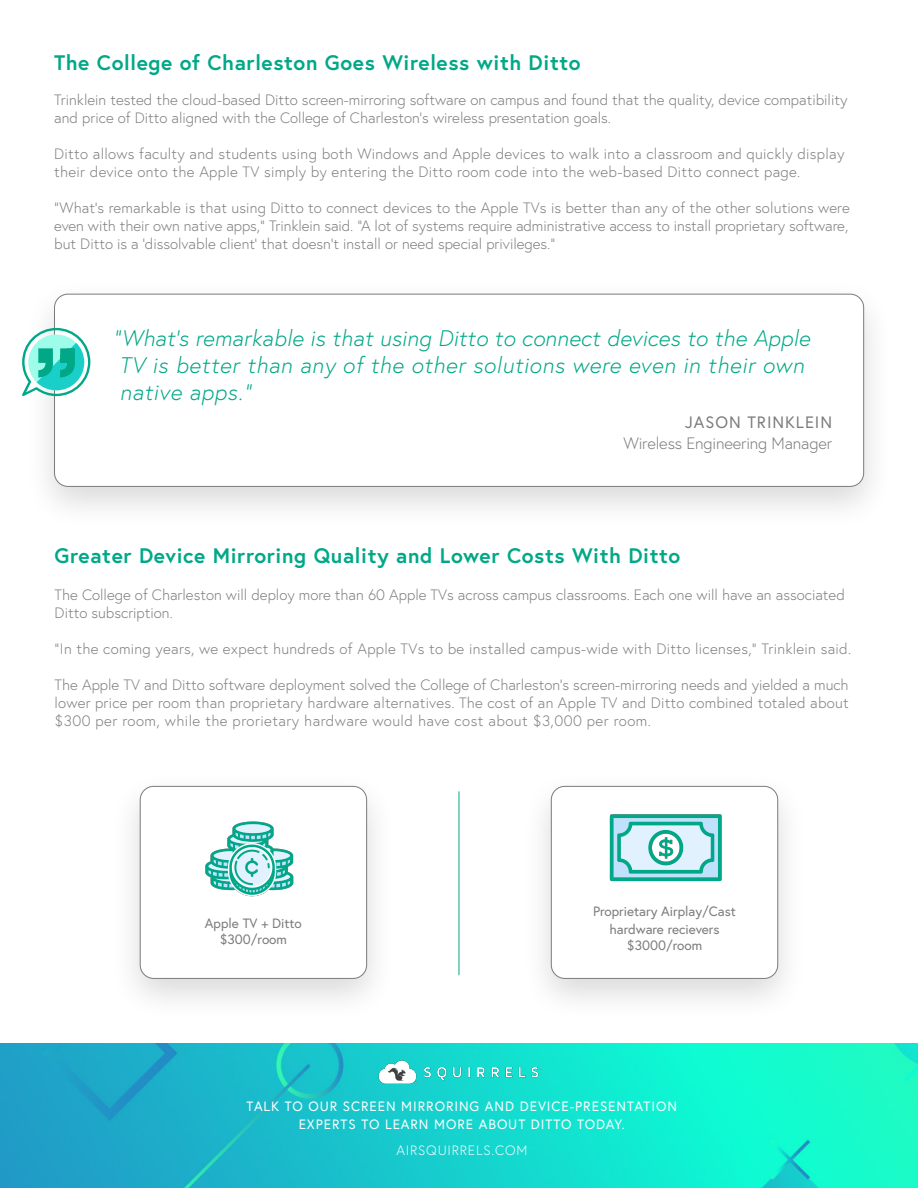
<style>
.page{position:relative;width:918px;height:1188px;background:#fff}
.page>*{position:absolute;margin:0;border:0;box-sizing:border-box;transform-origin:0 0}
.t1{font:italic 300 22.5px "Europa";letter-spacing:.015em;color:#00a887}
.t2{font:700 21px "Europa";letter-spacing:.03em;color:#00a887}
.t3{font:300 16.5px "Europa";letter-spacing:-.01em;color:#7d7c7b}
.t4{font:16.5px "Europa";letter-spacing:.06em;color:#7d7c7b}
.t5{font:300 15px/18px "Europa";color:#7d7d7b}
.t6{font:300 15px/18px "Europa";letter-spacing:.02em;color:#7d7d7b}
.t7{font:13.5px/18px "Europa";letter-spacing:.07em;color:#fff;text-align:center}
.t8{font:13.5px "Europa";color:#7d7c7b}
.t9{font:300 13.5px "Europa";letter-spacing:.06em;color:#fff}
</style>
<div class="page">
<div style="left:521px;top:770px;width:287px;height:252px;background:#000;opacity:.15"></div>
<div style="left:551px;top:786px;width:227px;height:192px;background:#fff;border-radius:14px"></div>
<div style="left:551px;top:786px;width:227px;height:193px;border:1px solid #7b7b7b;border-radius:14px"></div>
<div style="left:110px;top:770px;width:287px;height:252px;background:#000;opacity:.15"></div>
<div style="left:140px;top:786px;width:227px;height:192px;background:#fff;border-radius:14px"></div>
<div style="left:140px;top:786px;width:227px;height:193px;border:1px solid #7b7b7b;border-radius:14px"></div>
<div style="left:24px;top:277px;width:870px;height:253px;background:#000;opacity:.15"></div>
<div style="left:55px;top:294px;width:809px;height:192px;background:#fff;border-radius:13px"></div>
<div style="left:54px;top:294px;width:810px;height:193px;border:1px solid #7b7b7b;border-radius:13px"></div>
<svg style="left:22px;top:328px;width:68px;height:68px"></svg>
<img style="left:205px;top:821px;width:89px;height:76px">
<img style="left:609px;top:814px;width:113px;height:68px">
<hr style="left:459px;top:791px;width:1px;height:184px;background:#00a887">
<img style="left:0;top:1044px;width:918px;height:144px">
<img style="left:371px;top:1048px;width:178px;height:50px">
<p class="t2" style="left:54px;top:49px;width:528px">The College of Charleston Goes Wireless with Ditto</p>
<p class="t5" style="left:54px;top:91px;width:795px">Trinklein tested the cloud-based Ditto screen-mirroring software on campus and found that the quality, device compatibility and price of Ditto aligned with the College of Charleston’s wireless presentation goals.</p>
<p class="t6" style="left:54px;top:145px;width:792px">Ditto allows faculty and students using both Windows and Apple devices to walk into a classroom and quickly display their device onto the Apple TV simply by entering the Ditto room code into the web-based Ditto connect page.</p>
<p class="t5" style="left:54px;top:199px;width:797px;text-align:justify">“What’s remarkable is that using Ditto to connect devices to the Apple TVs is better than any of the other solutions were even with their own native apps,” Trinklein said. “A lot of systems require administrative access to install proprietary software, but Ditto is a ‘dissolvable client’ that doesn’t install or need special privileges.”</p>
<p class="t1" style="left:113px;top:324px;width:699px">“What’s remarkable is that using Ditto to connect devices to the Apple</p>
<p class="t1" style="left:119px;top:351px;width:686px">TV is better than any of the other solutions were even in their own</p>
<p class="t1" style="left:120px;top:378px;width:133px">native apps.”</p>
<p class="t4" style="left:685px;top:412px;width:149px">JASON TRINKLEIN</p>
<p class="t3" style="left:623px;top:433px;width:210px">Wireless Engineering Manager</p>
<p class="t2" style="left:55px;top:541px;width:627px">Greater Device Mirroring Quality and Lower Costs With Ditto</p>
<p class="t5" style="left:55px;top:586px;width:792px">The College of Charleston will deploy more than 60 Apple TVs across campus classrooms. Each one will have an associated<br>Ditto subscription.</p>
<p class="t6" style="left:55px;top:640px;width:798px">“In the coming years, we expect hundreds of Apple TVs to be installed campus-wide with Ditto licenses,” Trinklein said.</p>
<p class="t5" style="left:55px;top:676px;width:796px;text-align:justify">The Apple TV and Ditto software deployment solved the College of Charleston’s screen-mirroring needs and yielded a much lower price per room than proprietary hardware alternatives. The cost of an Apple TV and Ditto combined totaled about $300 per room, while the prorietary hardware would have cost about $3,000 per room.</p>
<p class="t8" style="left:205px;top:915px;width:98px">Apple TV + Ditto</p>
<p class="t8" style="left:220px;top:931px;width:69px">$300/room</p>
<p class="t8" style="left:593px;top:903px;width:145px">Proprietary Airplay/Cast</p>
<p class="t8" style="left:610px;top:921px;width:112px">hardware recievers</p>
<p class="t8" style="left:627px;top:937px;width:77px">$3000/room</p>
<p class="t7" style="left:247px;top:1097px;width:432px">TALK TO OUR SCREEN MIRRORING AND DEVICE-PRESENTATION<br>EXPERTS TO LEARN MORE ABOUT DITTO TODAY.</p>
<p class="t9" style="left:396px;top:1142px;width:132px">AIRSQUIRRELS.COM</p>
</div>
